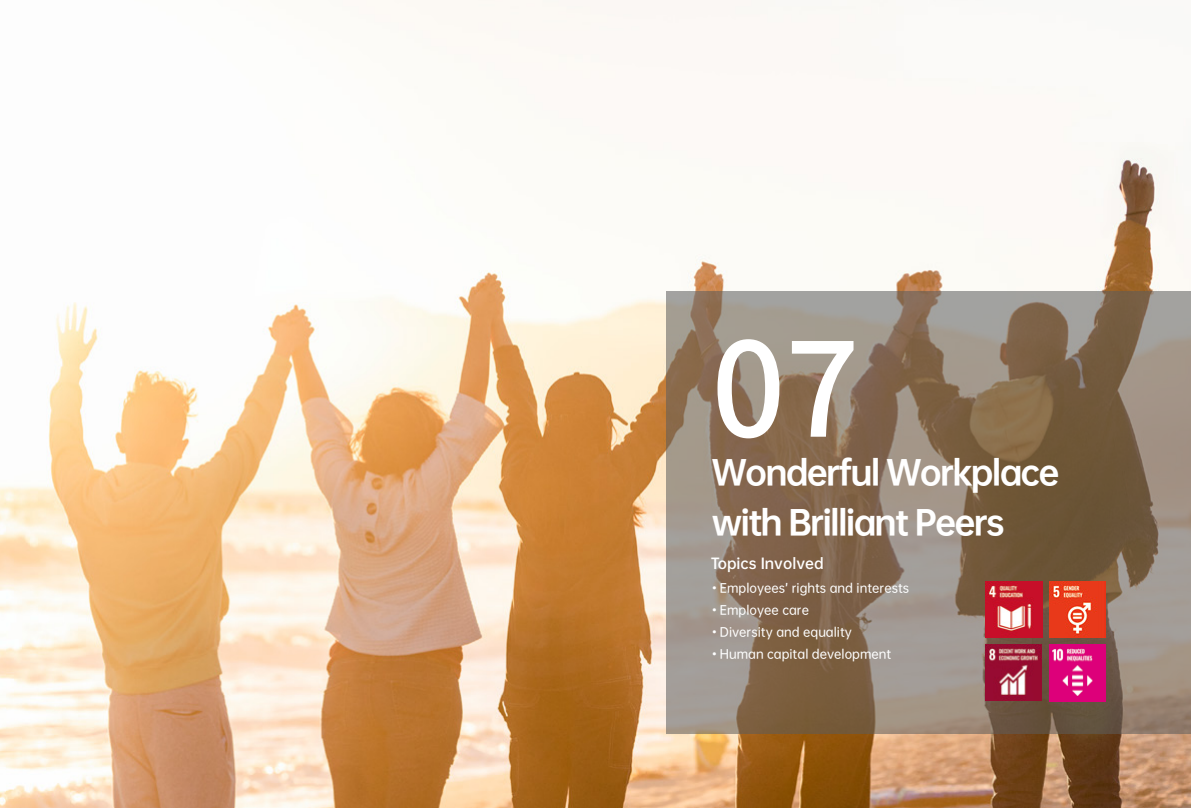
<style>
.page{position:relative;width:1191px;height:808px;background:#fff}
.page>*{position:absolute;margin:0;border:0;box-sizing:border-box;transform-origin:0 0}
.t1{font:500 130px "Source Han Sans CN";color:#fff}
.t2{font:32px/50px "OPPO Sans H";letter-spacing:-.06em;color:#fff}
.t3{font:14px "OPPO Sans B";color:#fff}
.t4{font:12px "OPPO Sans M";color:#fff}
</style>
<div class="page">
<img style="left:0;top:0;width:1191px;height:808px">
<svg style="left:666px;top:291px;width:525px;height:443px;background:#8c7966"></svg>
<img style="left:986px;top:645px;width:55px;height:56px">
<img style="left:1049px;top:645px;width:56px;height:56px">
<img style="left:1049px;top:581px;width:56px;height:56px">
<img style="left:986px;top:581px;width:56px;height:56px">
<h1 class="t1" style="left:711px;top:316px;width:150px">07</h1>
<h2 class="t2" style="left:711px;top:445px;width:350px">Wonderful Workplace with Brilliant Peers</h2>
<p class="t3" style="left:710px;top:552px;width:115px">Topics Involved</p>
<p class="t4" style="left:711px;top:578px;width:199px">• Employees’ rights and interests</p>
<p class="t4" style="left:711px;top:600px;width:99px">• Employee care</p>
<p class="t4" style="left:711px;top:622px;width:142px">• Diversity and equality</p>
<p class="t4" style="left:711px;top:644px;width:181px">• Human capital development</p>
</div>
